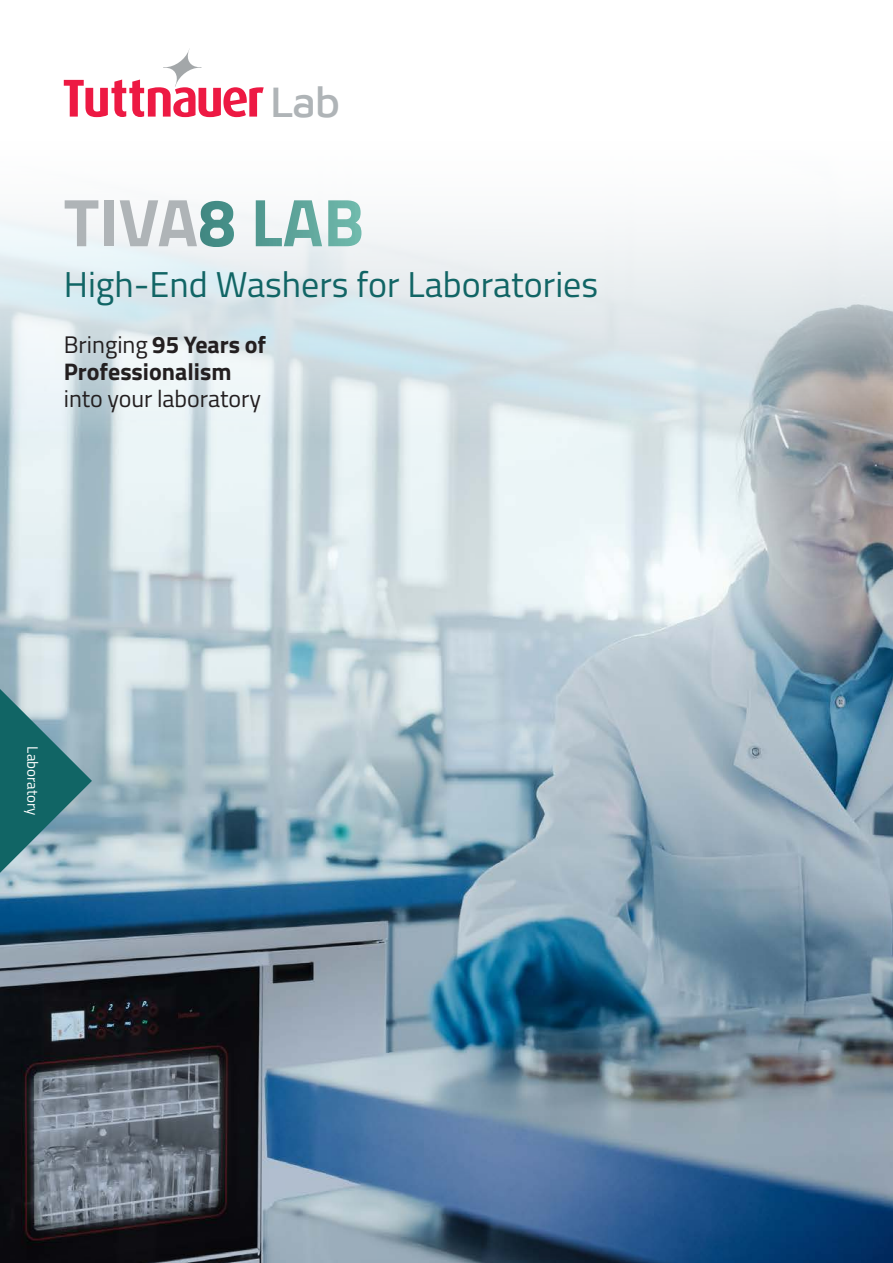
<style>
.page{position:relative;width:893px;height:1263px;background:#fff}
.page>*{position:absolute;margin:0;border:0;box-sizing:border-box;transform-origin:0 0}
.t1{font:700 67.5px "Titillium";color:#afb4b7}
.t2{font:500 43.65px "Maven Pro";color:#afb4b7}
.Subheader{font:36px "Titillium";color:#116565}
.small_header{font:700 24px/27px "Titillium";color:#231f20}
.small_header-2{font:24px "Titillium";color:#231f20}
.t3{font:15px "Titillium";color:#fff}
.s1{color:#fff}
.s2{font-weight:400}
</style>
<div class="page">
<img style="left:0;top:206px;width:893px;height:1057px">
<svg style="left:64px;top:48px;width:200px;height:69px"></svg>
<svg style="left:0;top:689px;width:92px;height:184px;background:#588f95"></svg>
<p class="t2" style="left:270px;top:71px;width:71px">Lab</p>
<p class="t1" style="left:64px;top:171px;width:302px">TIVA<span class="s1">8 LAB</span></p>
<p class="Subheader" style="left:64px;top:258px;width:536px">High-End Washers for Laboratories</p>
<p class="small_header" style="left:64px;top:330px;width:204px"><span class="s2">Bringing</span> 95 Years of<br>Professionalism</p>
<p class="small_header-2" style="left:64px;top:381px;width:199px">into your laboratory</p>
<p class="t3" style="left:44px;top:746px;width:70px;rotate:90deg">Laboratory</p>
</div>
